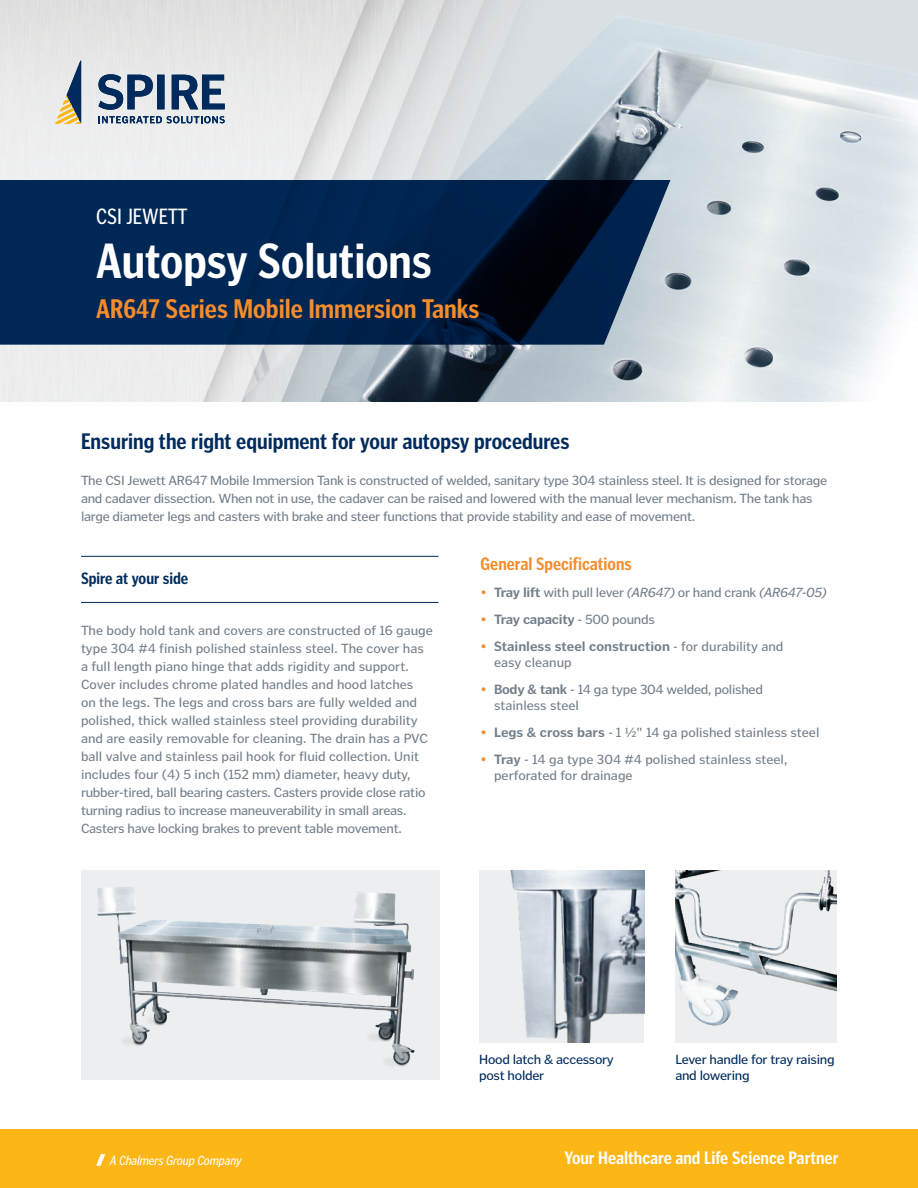
<style>
.page{position:relative;width:918px;height:1188px;background:#fff}
.page>*{position:absolute;margin:0;border:0;box-sizing:border-box;transform-origin:0 0}
.t1{font:700 49.5px "Poynter Gothic Text Cond";color:#fff}
.t2{font:700 27px "Poynter Gothic Text Cond";color:#f68c2b}
.t3{font:700 22.5px "Poynter Gothic Text Cond";color:#002b5c}
.t4{font:22.5px "Poynter Gothic Text Cond";color:#fff}
.t5{font:700 18px "Poynter Gothic Text Cond";color:#fff}
.t6{font:700 18px "Poynter Gothic Text Cond";color:#f68c2b}
.t7{font:700 16.5px "Poynter Gothic Text Cond";color:#002b5c}
.t8{font:13.5px/18px "Poynter Gothic Text";color:#727f8a}
.t9{font:13.5px/18px "Poynter Gothic Text";letter-spacing:-.02em;color:#727f8a}
.t10{font:13.5px/16.2px "Poynter Gothic Text";letter-spacing:-.02em;color:#002b5c}
.t11{font:700 13.5px "Poynter Gothic Text";letter-spacing:-.025em;color:#727f8a}
.t12{font:italic 13.5px "Poynter Gothic Text Cond";color:#fff}
.s1{color:#f68c2b}
.s2{font-weight:700}
.s3{font-style:italic}
.s4{font-weight:400;color:#f68c2b}
.s5{font-weight:400}
</style>
<div class="page">
<img style="left:548px;top:0;width:370px;height:402px">
<img style="left:0;top:0;width:548px;height:402px">
<svg style="left:0;top:180px;width:670px;height:165px;background:#0a2a4f"></svg>
<div style="left:0;top:1130px;width:918px;height:58px;background:#fcb615"></div>
<svg style="left:96px;top:1154px;width:9px;height:12px"></svg>
<img style="left:480px;top:870px;width:164px;height:172px">
<img style="left:675px;top:870px;width:162px;height:172px">
<hr style="left:81px;top:556px;width:357px;height:1px;background:#002b5c">
<hr style="left:81px;top:602px;width:357px;height:1px;background:#002b5c">
<img style="left:81px;top:870px;width:359px;height:210px">
<div style="left:157px;top:75px;width:8px;height:34px;background:#002b5c"></div>
<svg style="left:172px;top:75px;width:53px;height:34px;background:#5c7794"></svg>
<svg style="left:98px;top:74px;width:55px;height:36px;background:#7389a2"></svg>
<svg style="left:98px;top:116px;width:127px;height:7px"></svg>
<svg style="left:55px;top:61px;width:26px;height:63px;background:#a8aca3"></svg>
<h3 class="t4" style="left:96px;top:204px;width:93px">CSI JEWETT</h3>
<h1 class="t1" style="left:96px;top:234px;width:337px">Autopsy Solutions</h1>
<h2 class="t2" style="left:96px;top:294px;width:385px">AR647 Series Mobile Immersion Tanks</h2>
<h3 class="t3" style="left:81px;top:429px;width:490px">Ensuring the right equipment for your autopsy procedures</h3>
<p class="t9" style="left:81px;top:471px;width:748px">The CSI Jewett AR647 Mobile Immersion Tank is constructed of welded, sanitary type 304 stainless steel. It is designed for storage and cadaver dissection. When not in use, the cadaver can be raised and lowered with the manual lever mechanism. The tank has large diameter legs and casters with brake and steer functions that provide stability and ease of movement.</p>
<p class="t7" style="left:81px;top:569px;width:109px">Spire at your side</p>
<p class="t8" style="left:81px;top:622px;width:353px">The body hold tank and covers are constructed of 16 gauge type 304 #4 finish polished stainless steel. The cover has a full length piano hinge that adds rigidity and support.<br>Cover includes chrome plated handles and hood latches<br>on the legs. The legs and cross bars are fully welded and polished, thick walled stainless steel providing durability and are easily removable for cleaning. The drain has a PVC ball valve and stainless pail hook for fluid collection. Unit includes four (4) 5 inch (152 mm) diameter, heavy duty, rubber-tired, ball bearing casters. Casters provide close ratio turning radius to increase maneuverability in small areas.<br>Casters have locking brakes to prevent table movement.</p>
<h3 class="t6" style="left:481px;top:554px;width:153px">General Specifications</h3>
<p class="t9" style="left:481px;top:583px;width:348px"><span class="s1">•</span> <span class="s2">Tray lift</span> with pull lever <span class="s3">(AR647)</span> or hand crank <span class="s3">(AR647-05)</span></p>
<p class="t11" style="left:481px;top:612px;width:176px"><span class="s4">•</span> Tray capacity <span class="s5">- 500 pounds</span></p>
<p class="t8" style="left:494px;top:638px;width:291px;line-height:16.2px;text-indent:-14px"><span class="s1">•</span> <span class="s2">Stainless steel construction</span> - for durability and easy cleanup</p>
<p class="t9" style="left:494px;top:681px;width:270px;line-height:16.2px;text-indent:-14px"><span class="s1">•</span> <span class="s2">Body &amp; tank</span> - 14 ga type 304 welded, polished stainless steel</p>
<p class="t8" style="left:481px;top:724px;width:340px"><span class="s1">•</span> <span class="s2">Legs &amp; cross bars</span> - 1 1/2" 14 ga polished stainless steel</p>
<p class="t8" style="left:494px;top:752px;width:295px;line-height:16.2px;text-indent:-14px"><span class="s1">•</span> <span class="s2">Tray</span> - 14 ga type 304 #4 polished stainless steel, perforated for drainage</p>
<p class="t12" style="left:110px;top:1153px;width:133px">A Chalmers Group Company</p>
<p class="t10" style="left:479px;top:1052px;width:136px">Hood latch &amp; accessory post holder</p>
<p class="t10" style="left:675px;top:1052px;width:161px">Lever handle for tray raising and lowering</p>
<h3 class="t5" style="left:565px;top:1148px;width:275px">Your Healthcare and Life Science Partner</h3>
<h3 class="t5" style="left:616px;top:1148px;width:275px">Your Healthcare and Life Science Partner</h3>
</div>
